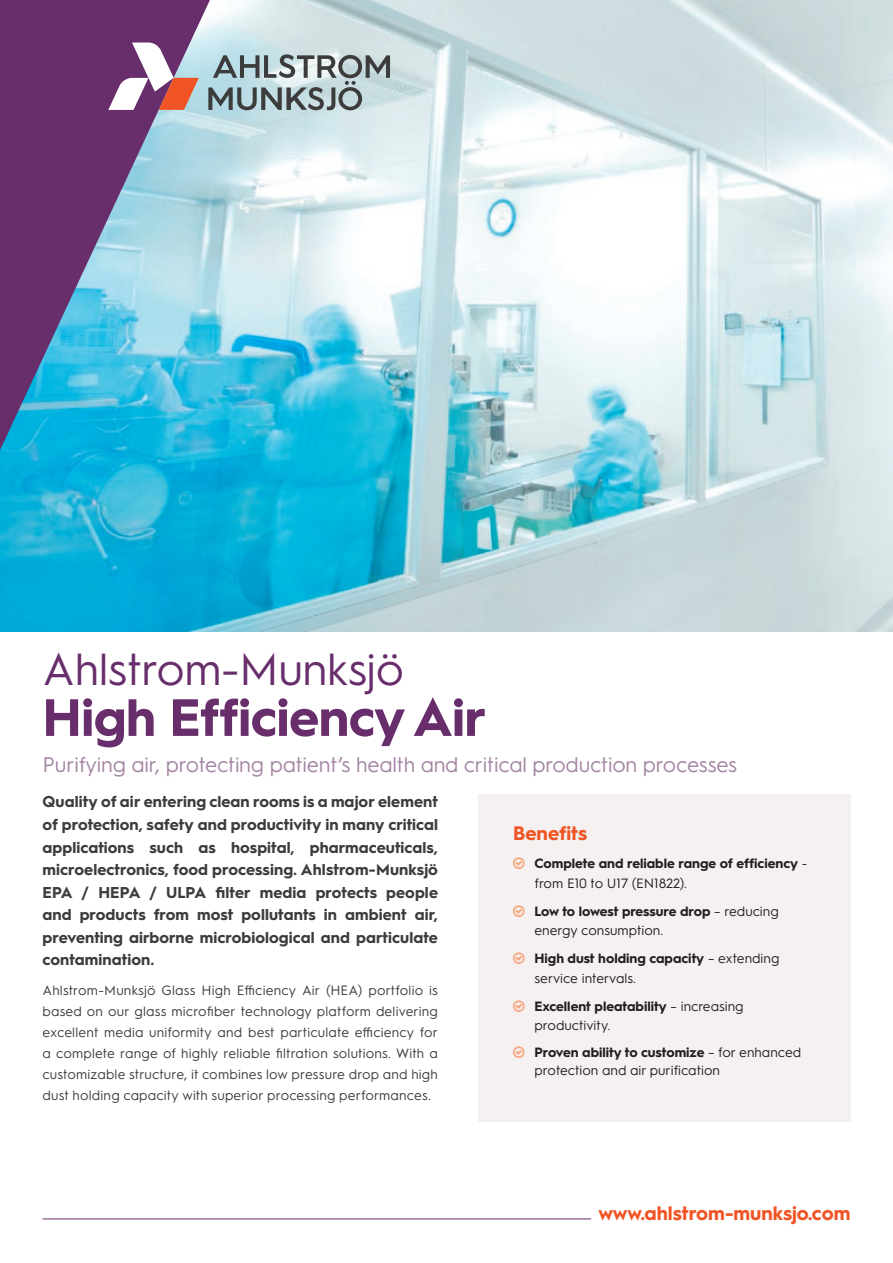
<style>
.page{position:relative;width:893px;height:1263px;background:#fff}
.page>*{position:absolute;margin:0;border:0;box-sizing:border-box;transform-origin:0 0}
.t1{font:700 52.5px "Hurme Geometric Sans 1";letter-spacing:-.01em;color:#682e6c}
.t2{font:45px "Hurme Geometric Sans 1";letter-spacing:-.01em;color:#682e6c}
.t3{font:21.15px "Hurme Geometric Sans 1";letter-spacing:-.01em;color:#a384a4}
.t4{font:700 19.5px "Hurme Geometric Sans 1";color:#f15424}
.t5{font:700 15.75px/22.5px "Hurme Geometric Sans 1";letter-spacing:.005em;color:#3c3c3c;text-align:justify}
.t6{font:13.5px/21px "Hurme Geometric Sans 1";letter-spacing:.015em;color:#3c3c3c;text-align:justify}
.t7{font:13.5px/19.5px "Hurme Geometric Sans 1";color:#231f20}
.t8{font:700 13.5px/19.5px "Hurme Geometric Sans 1";color:#231f20}
.s1{font-weight:400}
.s2{font-weight:700}
</style>
<div class="page">
<img style="left:0;top:0;width:893px;height:631px">
<hr style="left:43px;top:1218px;width:548px;height:1px;background:#682e6c">
<svg style="left:0;top:0;width:210px;height:450px;background:#6a7faa"></svg>
<div style="left:478px;top:795px;width:372px;height:327px;background:#f4f1f0"></div>
<svg style="left:108px;top:43px;width:91px;height:67px"></svg>
<svg style="left:208px;top:54px;width:182px;height:56px;background:#9dadb0"></svg>
<h2 class="t2" style="left:43px;top:637px;width:363px">Ahlstrom-Munksjö</h2>
<h1 class="t1" style="left:43px;top:681px;width:445px">High Efficiency Air</h1>
<h3 class="t3" style="left:43px;top:750px;width:696px">Purifying air, protecting patient’s health and critical production processes</h3>
<p class="t5" style="left:43px;top:790px;width:397px">Quality of air entering clean rooms is a major element of protection, safety and productivity in many critical applications such as hospital, pharmaceuticals, microelectronics, food processing. Ahlstrom-Munksjö EPA / HEPA / ULPA filter media protects people and products from most pollutants in ambient air, preventing airborne microbiological and particulate contamination.</p>
<p class="t6" style="left:43px;top:978px;width:397px">Ahlstrom-Munksjö Glass High Efficiency Air (HEA) portfolio is based on our glass microfiber technology platform delivering excellent media uniformity and best particulate efficiency for a complete range of highly reliable filtration solutions. With a customizable structure, it combines low pressure drop and high dust holding capacity with superior processing performances.</p>
<p class="t4" style="left:513px;top:819px;width:75px">Benefits</p>
<p class="t8" style="left:534px;top:853px;width:274px">Complete and reliable range of efficiency <span class="s1">- from E10 to U17 (EN1822).</span></p>
<p class="t7" style="left:534px;top:900px;width:246px"><span class="s2">Low to lowest pressure drop</span> – reducing energy consumption.</p>
<p class="t7" style="left:534px;top:948px;width:246px"><span class="s2">High dust holding capacity</span> – extending service intervals.</p>
<p class="t7" style="left:534px;top:995px;width:211px"><span class="s2">Excellent pleatability</span> – increasing productivity.</p>
<p class="t7" style="left:534px;top:1042px;width:268px;line-height:18px"><span class="s2">Proven ability to customize</span> – for enhanced protection and air purification</p>
<p class="t4" style="left:598px;top:1199px;width:254px">www.ahlstrom-munksjo.com</p>
</div>
